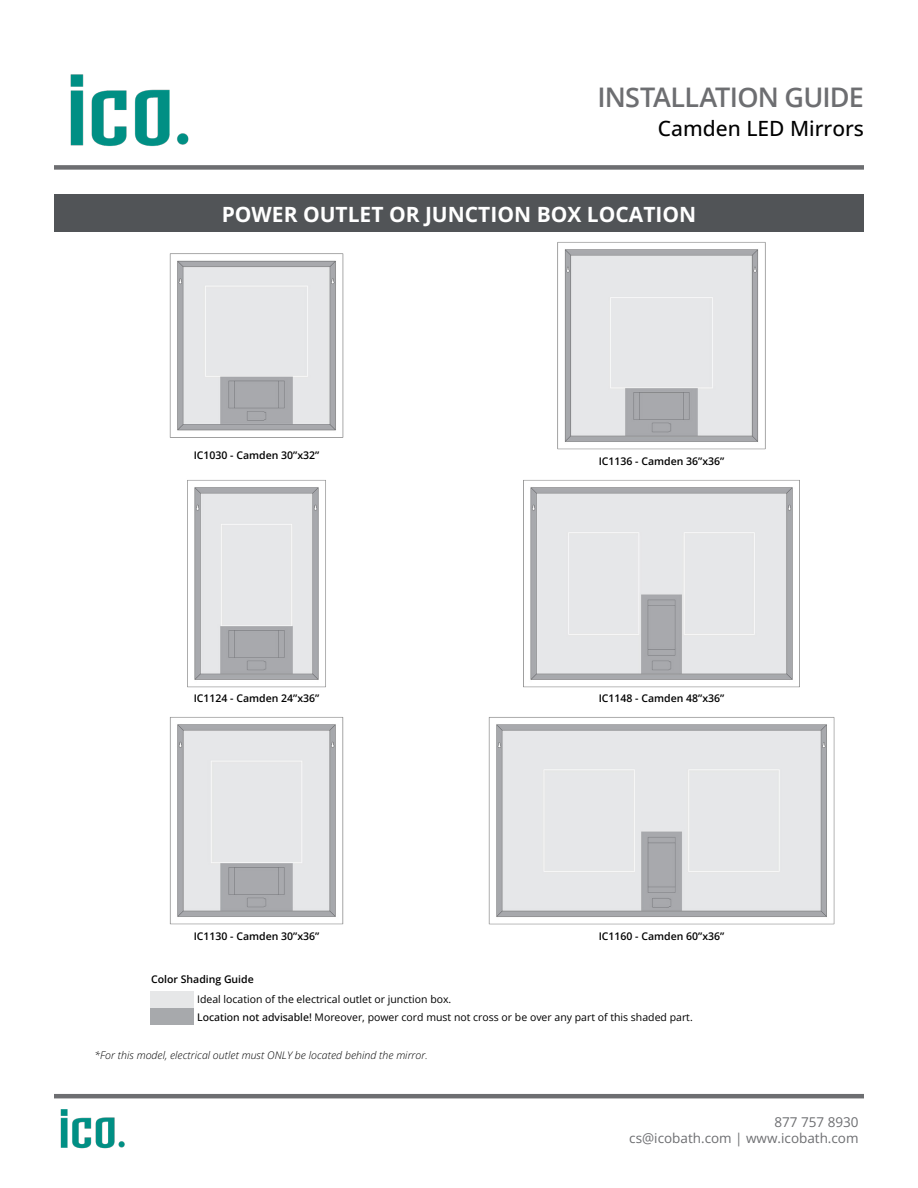
<style>
.page{position:relative;width:918px;height:1188px;background:#fff}
.page>*{position:absolute;margin:0;border:0;box-sizing:border-box;transform-origin:0 0}
.t1{font:600 27px "Open Sans";letter-spacing:-.03em;color:#6d6e71}
.t2{font:700 21px "Open Sans";color:#fff}
.t3{font:500 21px "Open Sans";color:#000}
.t4{font:13.5px/16.2px "Open Sans";color:#6d6e71;text-align:right}
.t5{font:600 10.5px "Open Sans";color:#000}
.t6{font:10.5px/18px "Open Sans";color:#000}
.t7{font:italic 300 10.5px "Open Sans";color:#000}
.s1{font-weight:500}
</style>
<div class="page">
<div style="left:54px;top:165px;width:810px;height:5px;background:#6d6e71"></div>
<img style="left:70px;top:74px;width:119px;height:73px">
<hr style="left:54px;top:1094px;width:810px;height:4px;background:#6d6e71">
<img style="left:60px;top:1109px;width:65px;height:40px">
<img style="left:169px;top:253px;width:175px;height:435px">
<img style="left:557px;top:242px;width:209px;height:208px">
<img style="left:523px;top:480px;width:277px;height:208px">
<img style="left:169px;top:717px;width:175px;height:208px">
<img style="left:488px;top:717px;width:347px;height:208px">
<div style="left:54px;top:194px;width:810px;height:38px;background:#515457"></div>
<div style="left:150px;top:991px;width:43px;height:16px;background:#e6e7e8"></div>
<div style="left:150px;top:1009px;width:43px;height:16px;background:#a7a9ac"></div>
<h1 class="t1" style="left:597px;top:79px;width:268px">INSTALLATION GUIDE</h1>
<h2 class="t3" style="left:658px;top:114px;width:208px">Camden LED Mirrors</h2>
<h2 class="t2" style="left:222px;top:200px;width:476px">POWER OUTLET OR JUNCTION BOX LOCATION</h2>
<p class="t5" style="left:194px;top:448px;width:127px">IC1030 - Camden 30”x32”</p>
<p class="t5" style="left:599px;top:454px;width:127px">IC1136 - Camden 36”x36”</p>
<p class="t5" style="left:194px;top:691px;width:127px">IC1124 - Camden 24”x36”</p>
<p class="t5" style="left:599px;top:691px;width:127px">IC1148 - Camden 48”x36”</p>
<p class="t5" style="left:194px;top:929px;width:127px">IC1130 - Camden 30”x36”</p>
<p class="t5" style="left:599px;top:929px;width:127px">IC1160 - Camden 60”x36”</p>
<p class="t5" style="left:151px;top:972px;width:104px">Color Shading Guide</p>
<p class="t6" style="left:197px;top:990px;width:497px">Ideal location of the electrical outlet or junction box.<br><span class="s1">Location not advisable!</span> Moreover, power cord must not cross or be over any part of this shaded part.</p>
<p class="t7" style="left:95px;top:1048px;width:335px">*For this model, electrical outlet must ONLY be located behind the mirror.</p>
<p class="t4" style="left:629px;top:1113px;width:231px">877 757 8930<br>cs@icobath.com | www.icobath.com</p>
</div>
